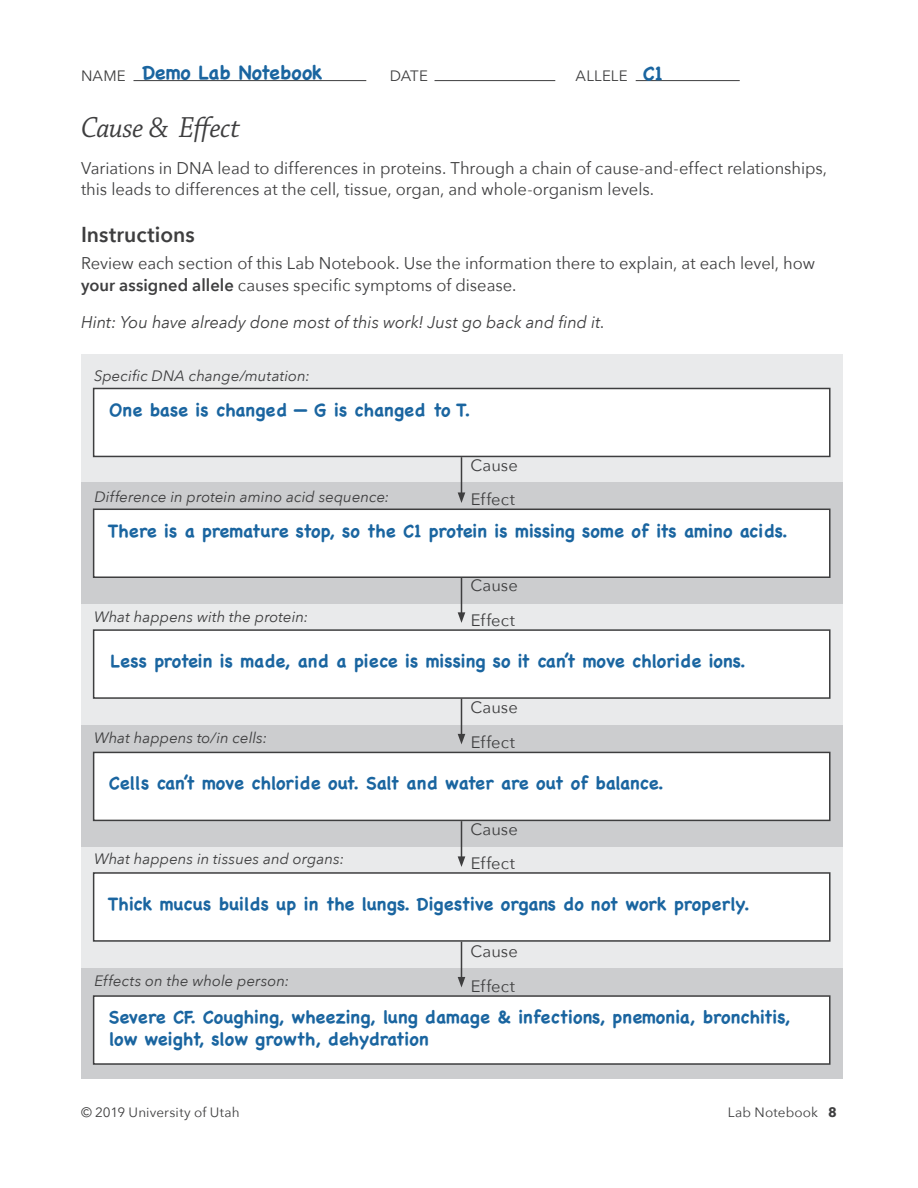
<style>
.page{position:relative;width:918px;height:1188px;background:#fff}
.page>*{position:absolute;margin:0;border:0;box-sizing:border-box;transform-origin:0 0}
.Subtitle{font:30.75px "Chaparral Pro It Subh";letter-spacing:-.005em;color:#3e3e3f}
.Paragraph_Header{font:600 21.6px "Avenir Next";letter-spacing:.005em;color:#3e3e3f}
.t1{font:700 19.5px "Chalkboard";color:#1a65a0}
.t2{font:700 18px/21.6px "Chalkboard";color:#1a65a0}
.Body{font:16.95px/21.6px "Avenir Next";color:#3e3e3f}
.Body-2{font:italic 16.95px "Avenir Next";color:#3e3e3f}
.Body-3{font:16.5px "Avenir Next";letter-spacing:.005em;color:#3e3e3f}
.Body-4{font:italic 15px "Avenir Next";letter-spacing:.005em;color:#3e3e3f}
.t3{font:15px "Avenir Next";letter-spacing:.01em;color:#3e3e3f}
.t4{font:13.5px "Avenir Next";letter-spacing:.01em;color:#3e3e3f}
.s1{font-weight:600}
.s2{font-weight:700}
</style>
<div class="page">
<hr style="left:134px;top:80px;width:232px;height:1px;background:#3e3e3f">
<hr style="left:435px;top:80px;width:120px;height:1px;background:#3e3e3f">
<hr style="left:636px;top:80px;width:104px;height:1px;background:#3e3e3f">
<div style="left:81px;top:482px;width:761px;height:122px;background:#cccdcf"></div>
<div style="left:81px;top:604px;width:761px;height:121px;background:#e9eaeb"></div>
<div style="left:81px;top:354px;width:761px;height:128px;background:#e9eaeb"></div>
<div style="left:81px;top:725px;width:761px;height:122px;background:#cccdcf"></div>
<div style="left:81px;top:847px;width:761px;height:121px;background:#e9eaeb"></div>
<div style="left:81px;top:968px;width:761px;height:111px;background:#cccdcf"></div>
<div style="left:93px;top:388px;width:738px;height:69px;background:#fff;border:2px solid #3e3e3f"></div>
<div style="left:93px;top:509px;width:738px;height:69px;background:#fff;border:2px solid #3e3e3f"></div>
<div style="left:93px;top:629px;width:738px;height:70px;background:#fff;border:2px solid #3e3e3f"></div>
<div style="left:93px;top:752px;width:738px;height:69px;background:#fff;border:2px solid #3e3e3f"></div>
<div style="left:93px;top:872px;width:738px;height:70px;background:#fff;border:2px solid #3e3e3f"></div>
<div style="left:93px;top:995px;width:738px;height:70px;background:#fff;border:2px solid #3e3e3f"></div>
<hr style="left:461px;top:457px;width:1px;height:38px;background:#3e3e3f">
<svg style="left:458px;top:492px;width:7px;height:11px"></svg>
<hr style="left:461px;top:577px;width:1px;height:38px;background:#3e3e3f">
<svg style="left:458px;top:612px;width:7px;height:11px"></svg>
<hr style="left:461px;top:699px;width:1px;height:37px;background:#3e3e3f">
<svg style="left:458px;top:734px;width:7px;height:10px"></svg>
<hr style="left:461px;top:821px;width:1px;height:38px;background:#3e3e3f">
<svg style="left:458px;top:856px;width:7px;height:11px"></svg>
<hr style="left:461px;top:942px;width:1px;height:37px;background:#3e3e3f">
<svg style="left:458px;top:977px;width:7px;height:10px"></svg>
<p class="t1" style="left:142px;top:60px;width:182px">Demo Lab Notebook</p>
<p class="t1" style="left:643px;top:61px;width:21px">C1</p>
<p class="t3" style="left:81px;top:63px;width:46px">NAME</p>
<p class="t3" style="left:390px;top:63px;width:40px">DATE</p>
<p class="t3" style="left:576px;top:63px;width:53px">ALLELE</p>
<p class="Subtitle" style="left:81px;top:111px;width:161px">Cause &amp; Effect</p>
<p class="Body" style="left:81px;top:156px;width:748px">Variations in DNA lead to differences in proteins. Through a chain of cause-and-effect relationships, this leads to differences at the cell, tissue, organ, and whole-organism levels.</p>
<p class="Paragraph_Header" style="left:81px;top:215px;width:115px">Instructions</p>
<p class="Body" style="left:81px;top:252px;width:736px">Review each section of this Lab Notebook. Use the information there to explain, at each level, how <span class="s1">your assigned allele</span> causes specific symptoms of disease.</p>
<p class="Body-2" style="left:81px;top:308px;width:526px">Hint: You have already done most of this work! Just go back and find it.</p>
<p class="Body-4" style="left:94px;top:363px;width:218px">Specific DNA change/mutation:</p>
<p class="t2" style="left:109px;top:399px;width:363px">One base is changed — G is changed to T.</p>
<p class="Body-4" style="left:94px;top:484px;width:297px">Difference in protein amino acid sequence:</p>
<p class="Body-3" style="left:470px;top:451px;width:49px">Cause</p>
<p class="Body-3" style="left:471px;top:486px;width:46px">Effect</p>
<p class="t2" style="left:108px;top:520px;width:682px">There is a premature stop, so the C1 protein is missing some of its amino acids.</p>
<p class="Body-4" style="left:94px;top:604px;width:216px">What happens with the protein:</p>
<p class="Body-3" style="left:470px;top:572px;width:49px">Cause</p>
<p class="Body-3" style="left:471px;top:606px;width:46px">Effect</p>
<p class="t2" style="left:111px;top:650px;width:637px">Less protein is made, and a piece is missing so it can’t move chloride ions.</p>
<p class="Body-4" style="left:94px;top:725px;width:175px">What happens to/in cells:</p>
<p class="Body-3" style="left:470px;top:693px;width:49px">Cause</p>
<p class="Body-3" style="left:471px;top:728px;width:46px">Effect</p>
<p class="t2" style="left:109px;top:772px;width:557px">Cells can’t move chloride out. Salt and water are out of balance.</p>
<p class="Body-4" style="left:94px;top:846px;width:252px">What happens in tissues and organs:</p>
<p class="Body-3" style="left:470px;top:815px;width:49px">Cause</p>
<p class="Body-3" style="left:471px;top:849px;width:46px">Effect</p>
<p class="t2" style="left:108px;top:893px;width:643px">Thick mucus builds up in the lungs. Digestive organs do not work properly.</p>
<p class="Body-4" style="left:94px;top:969px;width:196px">Effects on the whole person:</p>
<p class="Body-3" style="left:470px;top:938px;width:49px">Cause</p>
<p class="Body-3" style="left:471px;top:972px;width:46px">Effect</p>
<p class="t2" style="left:108px;top:1006px;width:683px">Severe CF. Coughing, wheezing, lung damage &amp; infections, pnemonia, bronchitis, low weight, slow growth, dehydration</p>
<p class="t4" style="left:81px;top:1101px;width:160px">© 2019 University of Utah</p>
<p class="t4" style="left:728px;top:1101px;width:111px">Lab Notebook <span class="s2">8</span></p>
</div>
